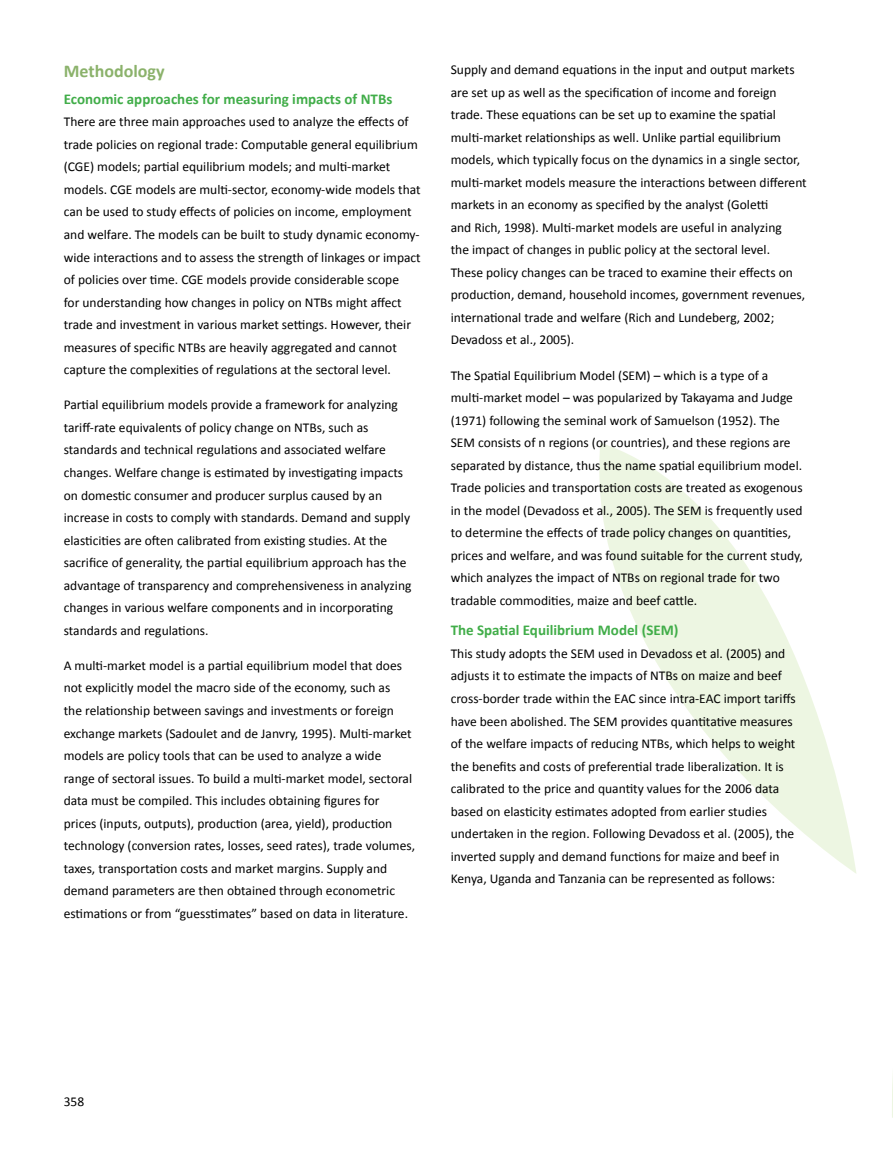
<style>
.page{position:relative;width:893px;height:1149px;background:#fff}
.page>*{position:absolute;margin:0;border:0;box-sizing:border-box;transform-origin:0 0}
.t1{font:700 18px "Calibri";color:#8bb26b}
.t2{font:700 15px "Calibri";color:#41ad49}
.t3{font:13.5px/22.5px "Calibri";color:#000}
</style>
<div class="page">
<svg style="left:599px;top:443px;width:257px;height:430px"></svg>
<svg style="left:892px;top:1076px;width:1px;height:41px"></svg>
<h1 class="t1" style="left:64px;top:60px;width:102px">Methodology</h1>
<p class="t2" style="left:64px;top:89px;width:330px">Economic approaches for measuring impacts of NTBs</p>
<p class="t3" style="left:64px;top:110px;width:359px">There are three main approaches used to analyze the effects of trade policies on regional trade: Computable general equilibrium (CGE) models; partial equilibrium models; and multi-market models. CGE models are multi-sector, economy-wide models that can be used to study effects of policies on income, employment and welfare. The models can be built to study dynamic economy&shy;wide interactions and to assess the strength of linkages or impact of policies over time. CGE models provide considerable scope<br>for understanding how changes in policy on NTBs might affect trade and investment in various market settings. However, their measures of specific NTBs are heavily aggregated and cannot capture the complexities of regulations at the sectoral level.</p>
<p class="t3" style="left:64px;top:393px;width:349px">Partial equilibrium models provide a framework for analyzing tariff-rate equivalents of policy change on NTBs, such as standards and technical regulations and associated welfare changes. Welfare change is estimated by investigating impacts on domestic consumer and producer surplus caused by an increase in costs to comply with standards. Demand and supply elasticities are often calibrated from existing studies. At the sacrifice of generality, the partial equilibrium approach has the advantage of transparency and comprehensiveness in analyzing changes in various welfare components and in incorporating standards and regulations.</p>
<p class="t3" style="left:64px;top:653px;width:353px">A multi-market model is a partial equilibrium model that does not explicitly model the macro side of the economy, such as<br>the relationship between savings and investments or foreign exchange markets (Sadoulet and de Janvry, 1995). Multi-market models are policy tools that can be used to analyze a wide range of sectoral issues. To build a multi-market model, sectoral data must be compiled. This includes obtaining figures for prices (inputs, outputs), production (area, yield), production technology (conversion rates, losses, seed rates), trade volumes, taxes, transportation costs and market margins. Supply and demand parameters are then obtained through econometric estimations or from “guesstimates” based on data in literature.</p>
<p class="t3" style="left:451px;top:58px;width:358px">Supply and demand equations in the input and output markets are set up as well as the specification of income and foreign trade. These equations can be set up to examine the spatial multi-market relationships as well. Unlike partial equilibrium models, which typically focus on the dynamics in a single sector, multi-market models measure the interactions between different markets in an economy as specified by the analyst (Goletti<br>and Rich, 1998). Multi-market models are useful in analyzing<br>the impact of changes in public policy at the sectoral level.<br>These policy changes can be traced to examine their effects on production, demand, household incomes, government revenues, international trade and welfare (Rich and Lundeberg, 2002; Devadoss et al., 2005).</p>
<p class="t3" style="left:451px;top:363px;width:353px">The Spatial Equilibrium Model (SEM) – which is a type of a multi-market model – was popularized by Takayama and Judge (1971) following the seminal work of Samuelson (1952). The SEM consists of n regions (or countries), and these regions are separated by distance, thus the name spatial equilibrium model.<br>Trade policies and transportation costs are treated as exogenous in the model (Devadoss et al., 2005). The SEM is frequently used to determine the effects of trade policy changes on quantities, prices and welfare, and was found suitable for the current study, which analyzes the impact of NTBs on regional trade for two tradable commodities, maize and beef cattle.</p>
<p class="t2" style="left:451px;top:621px;width:229px">The Spatial Equilibrium Model (SEM)</p>
<p class="t3" style="left:451px;top:641px;width:346px">This study adopts the SEM used in Devadoss et al. (2005) and adjusts it to estimate the impacts of NTBs on maize and beef cross-border trade within the EAC since intra-EAC import tariffs have been abolished. The SEM provides quantitative measures of the welfare impacts of reducing NTBs, which helps to weight the benefits and costs of preferential trade liberalization. It is calibrated to the price and quantity values for the 2006 data based on elasticity estimates adopted from earlier studies undertaken in the region. Following Devadoss et al. (2005), the inverted supply and demand functions for maize and beef in Kenya, Uganda and Tanzania can be represented as follows:</p>
<p class="t3" style="left:64px;top:1089px;width:22px">358</p>
</div>
